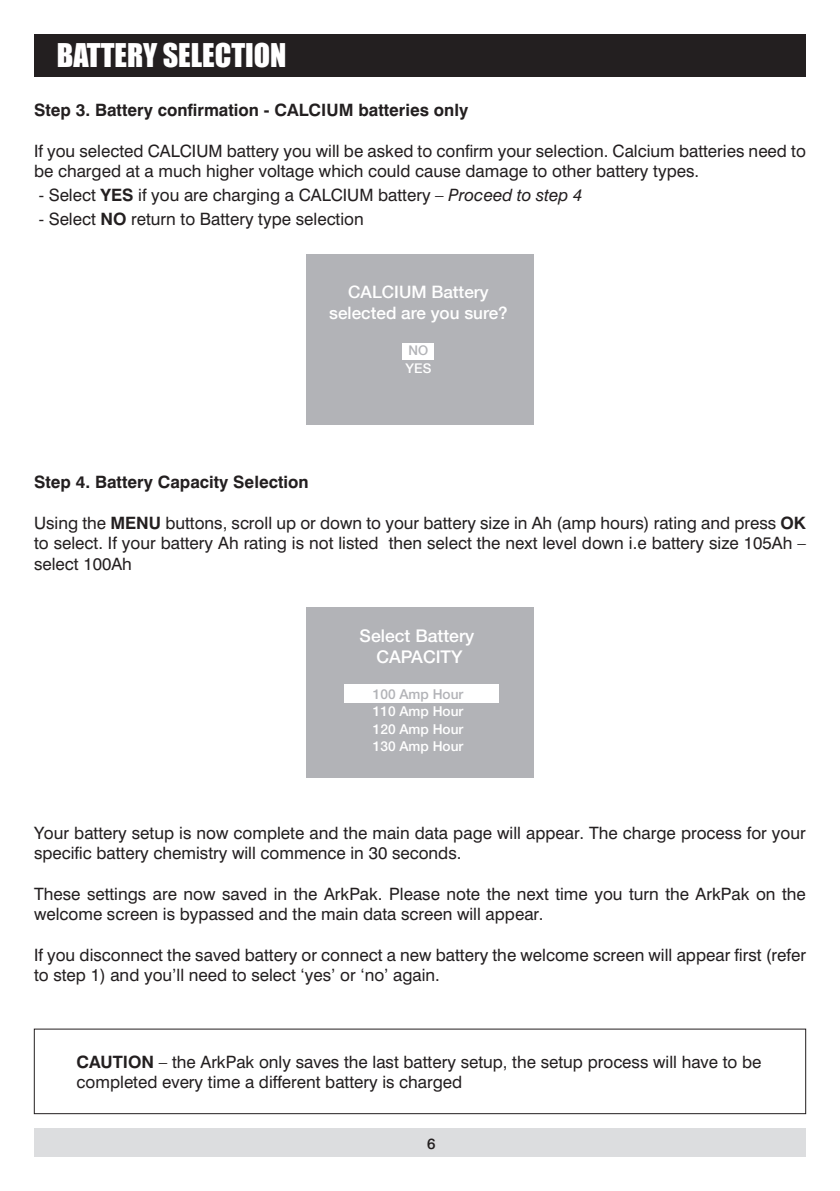
<style>
.page{position:relative;width:840px;height:1191px;background:#fff}
.page>*{position:absolute;margin:0;border:0;box-sizing:border-box;transform-origin:0 0}
.t1{font:30px "Impact";color:#fff}
.t2{font:500 17.6px/21px "Helvetica Neue";color:#fff;text-align:center}
.t3{font:500 17.2px/20.6px "Helvetica Neue";color:#fff;text-align:center}
.t4{font:17px/20.4px "Swiss 721 BT";color:#231f20}
.t5{font:700 17px "Swiss 721 BT";color:#231f20}
.t6{font:500 15px "Swiss 721 BT";color:#231f20}
.t7{font:500 13.6px/17.6px "Helvetica Neue";color:#fff;text-align:justify}
.t8{font:500 13.4px/17.2px "Helvetica Neue";color:#fff}
.s1{font-weight:700}
.s2{font-style:italic}
.s3{color:#b2b3b7}
</style>
<div class="page">
<div style="left:34px;top:34px;width:771px;height:43px;background:#231f20"></div>
<div style="left:306px;top:607px;width:227px;height:170px;background:#b2b3b7"></div>
<div style="left:344px;top:684px;width:154px;height:18px;background:#fff"></div>
<div style="left:306px;top:255px;width:227px;height:170px;background:#b2b3b7"></div>
<div style="left:402px;top:343px;width:32px;height:16px;background:#fff"></div>
<div style="left:34px;top:1128px;width:771px;height:29px;background:#dcdddf"></div>
<div style="left:34px;top:1028px;width:771px;height:86px;border:1px solid #231f20"></div>
<p class="t8" style="left:141px;top:29px;width:27px">YES</p>
<p class="t1" style="left:57px;top:32px;width:231px">BATTERY SELECTION</p>
<p class="t5" style="left:34px;top:99px;width:435px">Step 3. Battery confirmation - CALCIUM batteries only</p>
<p class="t4" style="left:34px;top:140px;width:773px">If you selected CALCIUM battery you will be asked to confirm your selection. Calcium batteries need to be charged at a much higher voltage which could cause damage to other battery types.</p>
<p class="t4" style="left:39px;top:185px;width:545px">- Select <span class="s1">YES</span> if you are charging a CALCIUM battery – <span class="s2">Proceed to step 4</span></p>
<p class="t4" style="left:39px;top:209px;width:326px">- Select <span class="s1">NO</span> return to Battery type selection</p>
<p class="t3" style="left:329px;top:281px;width:180px">CALCIUM Battery selected are you sure?</p>
<p class="t8" style="left:405px;top:341px;width:27px"><span class="s3">NO<br></span>YES</p>
<p class="t5" style="left:34px;top:471px;width:276px">Step 4. Battery Capacity Selection</p>
<p class="t4" style="left:34px;top:512px;width:773px;text-align:justify">Using the <span class="s1">MENU</span> buttons, scroll up or down to your battery size in Ah (amp hours) rating and press <span class="s1">OK </span>to select. If your battery Ah rating is not listed then select the next level down i.e battery size 105Ah – select 100Ah</p>
<p class="t2" style="left:359px;top:625px;width:116px">Select Battery<br>CAPACITY</p>
<p class="t7" style="left:372px;top:685px;width:92px"><span class="s3">100 Amp Hour </span>110 Amp Hour 120 Amp Hour 130 Amp Hour</p>
<p class="t4" style="left:34px;top:822px;width:772px">Your battery setup is now complete and the main data page will appear. The charge process for your specific battery chemistry will commence in 30 seconds.</p>
<p class="t4" style="left:34px;top:883px;width:773px">These settings are now saved in the ArkPak. Please note the next time you turn the ArkPak on the welcome screen is bypassed and the main data screen will appear.</p>
<p class="t4" style="left:34px;top:944px;width:773px">If you disconnect the saved battery or connect a new battery the welcome screen will appear first (refer to step 1) and you’ll need to select ‘yes’ or ‘no’ again.</p>
<p class="t4" style="left:77px;top:1051px;width:686px"><span class="s1">CAUTION</span> – the ArkPak only saves the last battery setup, the setup process will have to be completed every time a different battery is charged</p>
<p class="t6" style="left:427px;top:1134px;width:10px">6</p>
</div>
